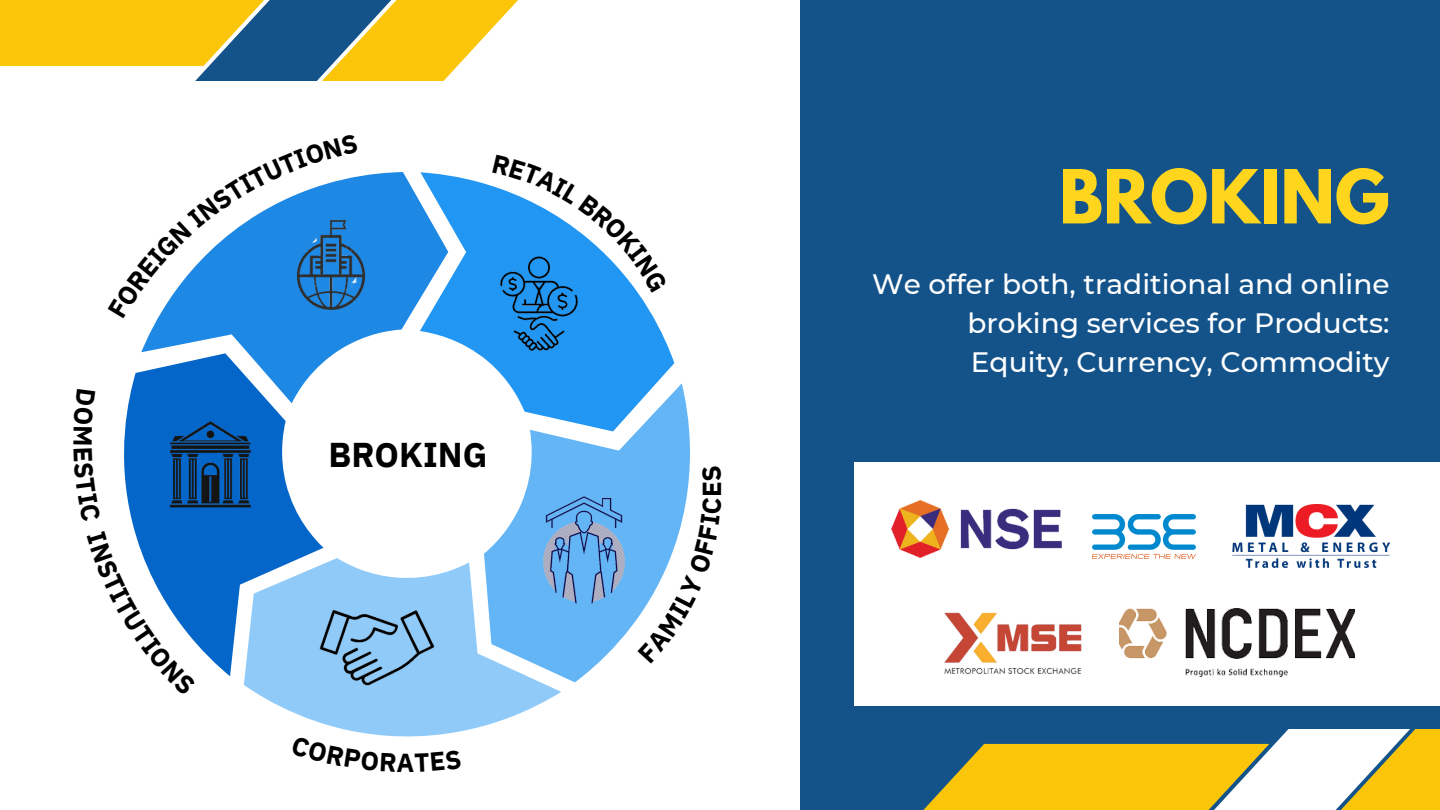
<style>
.page{position:relative;width:1440px;height:810px;background:#fff}
.page>*{position:absolute;margin:0;border:0;box-sizing:border-box;transform-origin:0 0}
.t1{font:700 66px "League Spartan";color:#ffd51e}
.t2{font:700 34.4px "IBM Plex Sans";color:#000}
.t3{font:500 28px/39px "Montserrat";color:#fff;text-align:justify}
.t4{font:700 26px "IBM Plex Sans";color:#000}
</style>
<div class="page">
<div style="left:800px;top:0;width:640px;height:810px;background:#13538a"></div>
<div style="left:854px;top:463px;width:586px;height:243px;background:#fff"></div>
<svg style="left:923px;top:729px;width:404px;height:81px"></svg>
<svg style="left:0;top:0;width:518px;height:81px"></svg>
<svg style="left:1327px;top:729px;width:113px;height:81px;background:#f2d772"></svg>
<img style="left:892px;top:500px;width:170px;height:57px">
<img style="left:1093px;top:514px;width:102px;height:45px">
<img style="left:1232px;top:505px;width:158px;height:63px">
<img style="left:944px;top:612px;width:138px;height:63px">
<img style="left:1120px;top:608px;width:234px;height:69px">
<svg style="left:124px;top:371px;width:200px;height:305px;fill:#0466c8"></svg>
<svg style="left:141px;top:172px;width:279px;height:231px;fill:#1e88e5"></svg>
<svg style="left:420px;top:172px;width:254px;height:211px;fill:#2196f3"></svg>
<svg style="left:484px;top:383px;width:206px;height:299px;fill:#64b5f6"></svg>
<svg style="left:244px;top:558px;width:317px;height:179px;fill:#90caf9"></svg>
<img style="left:500px;top:293px;width:84px;height:62px">
<img style="left:542px;top:493px;width:84px;height:116px">
<img style="left:314px;top:604px;width:125px;height:88px">
<img style="left:162px;top:419px;width:96px;height:91px">
<img style="left:358px;top:216px;width:8px;height:97px">
<svg style="left:141px;top:172px;width:217px;height:147px"></svg>
<svg style="left:492px;top:172px;width:176px;height:121px"></svg>
<svg style="left:638px;top:497px;width:52px;height:166px"></svg>
<svg style="left:291px;top:735px;width:105px;height:2px"></svg>
<svg style="left:124px;top:531px;width:72px;height:145px"></svg>
<h3 class="t2" style="left:328px;top:432px;width:160px">BROKING</h3>
<p class="t4" style="left:397px;top:745px;width:19px">A</p>
<p class="t4" style="left:695px;top:497px;width:17px;rotate:-90deg">E</p>
<h1 class="t1" style="left:1059px;top:164px;width:332px">BROKING</h1>
<p class="t3" style="left:967px;top:264px;width:424px;text-indent:-95px">We offer both, traditional and online broking services for Products:<br>Equity, Currency, Commodity</p>
</div>
